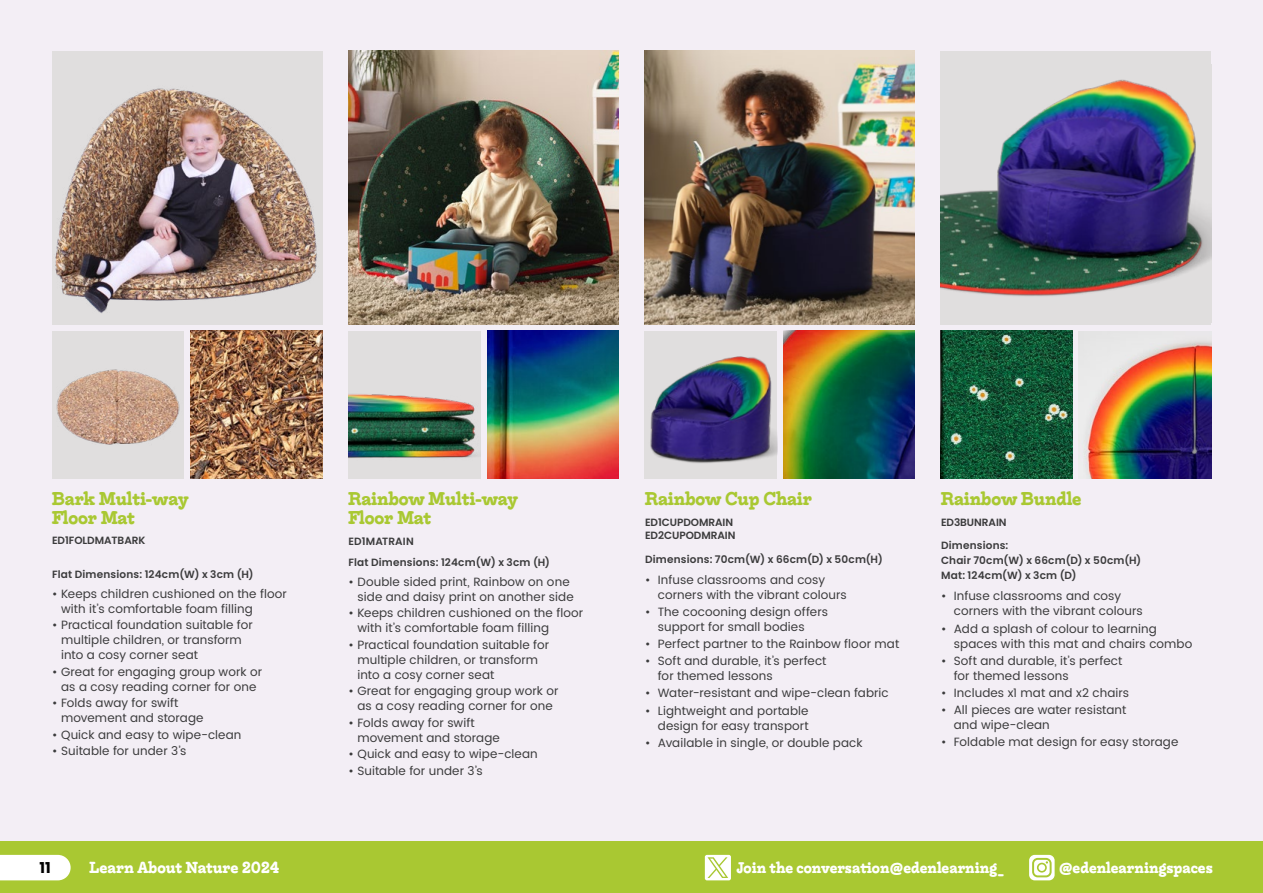
<style>
.page{position:relative;width:1263px;height:893px;background:#fff}
.page>*{position:absolute;margin:0;border:0;box-sizing:border-box;transform-origin:0 0}
.t1{font:700 18px/19.5px "Liebe Ruth";letter-spacing:-.005em;color:#a9c832}
.t2{font:700 15.6px "Liebe Ruth";color:#fff}
.t3{font:700 15px "Liebe Ruth";color:#fff}
.t4{font:700 15px "Poppins";color:#000}
.t5{font:12px/15px "Poppins";letter-spacing:.005em;color:#3b3b3c}
.t6{font:600 10.5px/15px "Poppins";letter-spacing:.015em;color:#3b3b3c}
.t7{font:600 10.5px/13.5px "Poppins";letter-spacing:-.005em;color:#3b3b3c}
</style>
<div class="page">
<div style="left:0;top:0;width:1263px;height:863px;background:#f3eef5"></div>
<div style="left:0;top:842px;width:1263px;height:51px;background:#a9c832"></div>
<div style="left:0;top:855px;width:71px;height:25px;background:#fff"></div>
<div style="left:705px;top:855px;width:26px;height:25px;background:#fff;border-radius:2px"></div>
<svg style="left:707px;top:857px;width:21px;height:21px"></svg>
<svg style="left:1029px;top:855px;width:25px;height:25px"></svg>
<svg style="left:1032px;top:858px;width:19px;height:19px"></svg>
<img style="left:52px;top:51px;width:270px;height:274px">
<div style="left:52px;top:331px;width:131px;height:147px;background:#e0dede"></div>
<img style="left:56px;top:369px;width:124px;height:76px">
<img style="left:190px;top:331px;width:132px;height:147px">
<img style="left:645px;top:51px;width:270px;height:274px">
<img style="left:645px;top:331px;width:132px;height:147px">
<img style="left:783px;top:331px;width:132px;height:147px">
<img style="left:941px;top:331px;width:131px;height:147px">
<div style="left:941px;top:51px;width:270px;height:274px;background:#e0dede"></div>
<img style="left:1078px;top:332px;width:133px;height:146px">
<img style="left:941px;top:79px;width:270px;height:217px">
<img style="left:348px;top:51px;width:270px;height:274px">
<img style="left:487px;top:331px;width:131px;height:147px">
<img style="left:348px;top:331px;width:133px;height:147px">
<h1 class="t1" style="left:52px;top:489px;width:138px">Bark Multi-way<br>Floor Mat</h1>
<p class="t7" style="left:52px;top:533px;width:95px">ED1FOLDMATBARK</p>
<p class="t6" style="left:52px;top:567px;width:203px">Flat Dimensions: 124cm(W) x 3cm (H)</p>
<p class="t5" style="left:61px;top:587px;width:227px;text-indent:-9px">• Keeps children cushioned on the floor with it’s comfortable foam filling</p>
<p class="t5" style="left:61px;top:618px;width:193px;text-indent:-9px">• Practical foundation suitable for multiple children, or transform into a cosy corner seat</p>
<p class="t5" style="left:52px;top:665px;width:212px;text-align:center">• Great for engaging group work or as a cosy reading corner for one</p>
<p class="t5" style="left:61px;top:696px;width:144px;text-indent:-9px">• Folds away for swift movement and storage</p>
<p class="t5" style="left:52px;top:728px;width:191px">• Quick and easy to wipe-clean</p>
<p class="t5" style="left:52px;top:744px;width:136px">• Suitable for under 3’s</p>
<h1 class="t1" style="left:348px;top:489px;width:171px">Rainbow Multi-way<br>Floor Mat</h1>
<p class="t6" style="left:348px;top:531px;width:203px;line-height:21px">ED1MATRAIN<br>Flat Dimensions: 124cm(W) x 3cm (H)</p>
<p class="t5" style="left:357px;top:575px;width:218px;text-indent:-9px">• Double sided print, Rainbow on one side and daisy print on another side</p>
<p class="t5" style="left:357px;top:606px;width:227px;text-indent:-9px">• Keeps children cushioned on the floor with it’s comfortable foam filling</p>
<p class="t5" style="left:357px;top:638px;width:193px;text-indent:-9px">• Practical foundation suitable for multiple children, or transform into a cosy corner seat</p>
<p class="t5" style="left:348px;top:684px;width:212px;text-align:center">• Great for engaging group work or as a cosy reading corner for one</p>
<p class="t5" style="left:357px;top:716px;width:144px;text-indent:-9px">• Folds away for swift movement and storage</p>
<p class="t5" style="left:348px;top:747px;width:191px">• Quick and easy to wipe-clean</p>
<p class="t5" style="left:348px;top:764px;width:136px">• Suitable for under 3’s</p>
<h1 class="t1" style="left:645px;top:489px;width:168px">Rainbow Cup Chair</h1>
<p class="t7" style="left:645px;top:515px;width:92px">ED1CUPDOMRAIN<br>ED2CUPODMRAIN</p>
<p class="t6" style="left:645px;top:551px;width:239px">Dimensions: 70cm(W) x 66cm(D) x 50cm(H)</p>
<p class="t5" style="left:658px;top:573px;width:190px;text-indent:-13px">• Infuse classrooms and cosy corners with the vibrant colours</p>
<p class="t5" style="left:658px;top:605px;width:172px;text-indent:-13px">• The cocooning design offers support for small bodies</p>
<p class="t5" style="left:645px;top:637px;width:256px">• Perfect partner to the Rainbow floor mat</p>
<p class="t5" style="left:658px;top:654px;width:170px;text-indent:-13px">• Soft and durable, it’s perfect for themed lessons</p>
<p class="t5" style="left:645px;top:686px;width:245px">• Water-resistant and wipe-clean fabric</p>
<p class="t5" style="left:645px;top:703px;width:165px;text-align:right">• Lightweight and portable design for easy transport</p>
<p class="t5" style="left:645px;top:735px;width:219px">• Available in single, or double pack</p>
<h1 class="t1" style="left:941px;top:489px;width:142px">Rainbow Bundle</h1>
<p class="t7" style="left:941px;top:515px;width:67px">ED3BUNRAIN</p>
<p class="t6" style="left:941px;top:538px;width:202px">Dimensions:<br>Chair 70cm(W) x 66cm(D) x 50cm(H)<br>Mat: 124cm(W) x 3cm (D)</p>
<p class="t5" style="left:954px;top:589px;width:190px;text-indent:-13px">• Infuse classrooms and cosy corners with the vibrant colours</p>
<p class="t5" style="left:954px;top:621px;width:240px;text-indent:-13px">• Add a splash of colour to learning spaces with this mat and chairs combo</p>
<p class="t5" style="left:954px;top:653px;width:170px;text-indent:-13px">• Soft and durable, it’s perfect for themed lessons</p>
<p class="t5" style="left:941px;top:685px;width:190px">• Includes x1 mat and x2 chairs</p>
<p class="t5" style="left:954px;top:703px;width:174px;text-indent:-13px">• All pieces are water resistant and wipe-clean</p>
<p class="t5" style="left:941px;top:735px;width:239px">• Foldable mat design for easy storage</p>
<p class="t4" style="left:39px;top:859px;width:13px">11</p>
<h2 class="t2" style="left:89px;top:859px;width:192px">Learn About Nature 2024</h2>
<p class="t3" style="left:736px;top:859px;width:269px">Join the conversation@edenlearning_</p>
<p class="t3" style="left:1058px;top:859px;width:156px">@edenlearningspaces</p>
</div>
